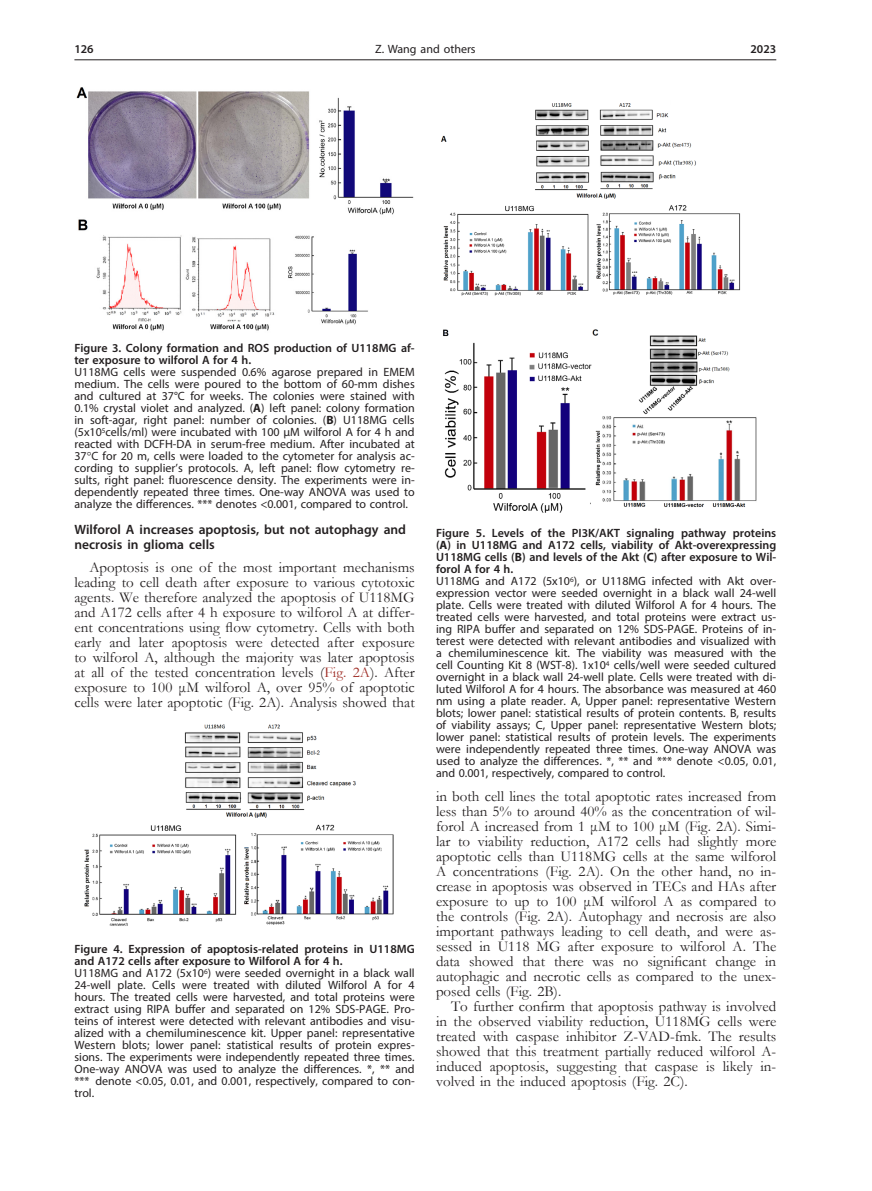
<style>
.page{position:relative;width:872px;height:1191px;background:#fff}
.page>*{position:absolute;margin:0;border:0;box-sizing:border-box;transform-origin:0 0}
.Body_tekst{font:15px/15px "Garamond";color:#231f20;text-align:justify}
.Tytul_2{font:600 13.5px/15px "Myriad Pro";color:#231f20}
.Figure_1{font:12px/12px "Myriad Pro";color:#231f20;text-align:justify}
.Figure{font:600 12px/12px "Myriad Pro";color:#231f20}
.s1{font-weight:700}
.s2{font-family:"Garamond"}
.s3{color:#9f2d26}
</style>
<div class="page">
<hr style="left:74px;top:59px;width:702px;height:1px;background:#231f20">
<img style="left:76px;top:87px;width:338px;height:244px">
<img style="left:84px;top:724px;width:310px;height:202px">
<img style="left:441px;top:103px;width:316px;height:410px">
<p class="Figure" style="left:74px;top:43px;width:21px">126</p>
<p class="Figure_1" style="left:375px;top:43px;width:102px">Z. Wang and others</p>
<p class="Figure" style="left:750px;top:43px;width:27px">2023</p>
<p class="Figure" style="left:74px;top:341px;width:342px">Figure 3. Colony formation and ROS production of U118MG af&shy;ter exposure to wilforol A for 4 h.</p>
<p class="Figure_1" style="left:74px;top:365px;width:342px">U118MG cells were suspended 0.6% agarose prepared in EMEM medium. The cells were poured to the bottom of 60-mm dishes and cultured at 37°C for weeks. The colonies were stained with 0.1% crystal violet and analyzed. (<span class="s1">A</span>) left panel: colony formation in soft-agar, right panel: number of colonies. (<span class="s1">B</span>) U118MG cells (5x10<sup>5</sup>cells/ml) were incubated with 100 μM wilforol A for 4 h and reacted with DCFH-DA in serum-free medium. After incubated at 37<span class="s2">°</span>C for 20 m, cells were loaded to the cytometer for analysis ac&shy;cording to supplier’s protocols. A, left panel: flow cytometry re&shy;sults, right panel: fluorescence density. The experiments were in&shy;dependently repeated three times. One-way ANOVA was used to analyze the differences. *** denotes &lt;0.001, compared to control.</p>
<p class="Tytul_2" style="left:74px;top:522px;width:333px">Wilforol A increases apoptosis, but not autophagy and necrosis in glioma cells</p>
<p class="Body_tekst" style="left:74px;top:559px;width:342px;text-indent:15px">Apoptosis is one of the most important mechanisms leading to cell death after exposure to various cytotoxic agents. We therefore analyzed the apoptosis of U118MG and A172 cells after 4 h exposure to wilforol A at differ&shy;ent concentrations using flow cytometry. Cells with both early and later apoptosis were detected after exposure to wilforol A, although the majority was later apoptosis at all of the tested concentration levels (<span class="s3">Fig. 2A</span>). After exposure to 100 μM wilforol A, over 95% of apoptotic cells were later apoptotic (Fig. 2A). Analysis showed that</p>
<p class="Figure" style="left:74px;top:943px;width:342px">Figure 4. Expression of apoptosis-related proteins in U118MG and A172 cells after exposure to Wilforol A for 4 h.</p>
<p class="Figure_1" style="left:74px;top:967px;width:342px">U118MG and A172 (5x10<sup>6</sup>) were seeded overnight in a black wall 24-well plate. Cells were treated with diluted Wilforol A for 4 hours. The treated cells were harvested, and total proteins were extract using RIPA buffer and separated on 12% SDS-PAGE. Pro&shy;teins of interest were detected with relevant antibodies and visu&shy;alized with a chemiluminescence kit. Upper panel: representative Western blots; lower panel: statistical results of protein expres&shy;sions. The experiments were independently repeated three times.<br>One-way ANOVA was used to analyze the differences. *, ** and *** denote &lt;0.05, 0.01, and 0.001, respectively, compared to con&shy;trol.</p>
<p class="Figure" style="left:436px;top:527px;width:342px;text-align:justify">Figure 5. Levels of the PI3K/AKT signaling pathway proteins (<span class="s1">A</span>) in U118MG and A172 cells, viability of Akt-overexpressing U118MG cells (<span class="s1">B</span>) and levels of the Akt (<span class="s1">C</span>) after exposure to Wil&shy;forol A for 4 h.</p>
<p class="Figure_1" style="left:436px;top:575px;width:342px">U118MG and A172 (5x10<sup>6</sup>), or U118MG infected with Akt over&shy;expression vector were seeded overnight in a black wall 24-well plate. Cells were treated with diluted Wilforol A for 4 hours. The treated cells were harvested, and total proteins were extract us&shy;ing RIPA buffer and separated on 12% SDS-PAGE. Proteins of in&shy;terest were detected with relevant antibodies and visualized with a chemiluminescence kit. The viability was measured with the cell Counting Kit 8 (WST-8). 1x10<sup>4</sup> cells/well were seeded cultured overnight in a black wall 24-well plate. Cells were treated with di&shy;luted Wilforol A for 4 hours. The absorbance was measured at 460 nm using a plate reader. A, Upper panel: representative Western blots; lower panel: statistical results of protein contents. B, results of viability assays; C, Upper panel: representative Western blots; lower panel: statistical results of protein levels. The experiments were independently repeated three times. One-way ANOVA was used to analyze the differences. *, ** and *** denote &lt;0.05, 0.01, and 0.001, respectively, compared to control.</p>
<p class="Body_tekst" style="left:436px;top:788px;width:342px">in both cell lines the total apoptotic rates increased from less than 5% to around 40% as the concentration of wil&shy;forol A increased from 1 μM to 100 μM (Fig. 2A). Simi&shy;lar to viability reduction, A172 cells had slightly more apoptotic cells than U118MG cells at the same wilforol A concentrations (Fig. 2A). On the other hand, no in&shy;crease in apoptosis was observed in TECs and HAs after exposure to up to 100 μM wilforol A as compared to the controls (Fig. 2A). Autophagy and necrosis are also important pathways leading to cell death, and were as&shy;sessed in U118 MG after exposure to wilforol A. The data showed that there was no significant change in autophagic and necrotic cells as compared to the unex&shy;posed cells (Fig. 2B).</p>
<p class="Body_tekst" style="left:436px;top:998px;width:342px;text-indent:15px">To further confirm that apoptosis pathway is involved in the observed viability reduction, U118MG cells were treated with caspase inhibitor Z-VAD-fmk. The results showed that this treatment partially reduced wilforol A&shy;induced apoptosis, suggesting that caspase is likely in&shy;volved in the induced apoptosis (Fig. 2C).</p>
</div>
